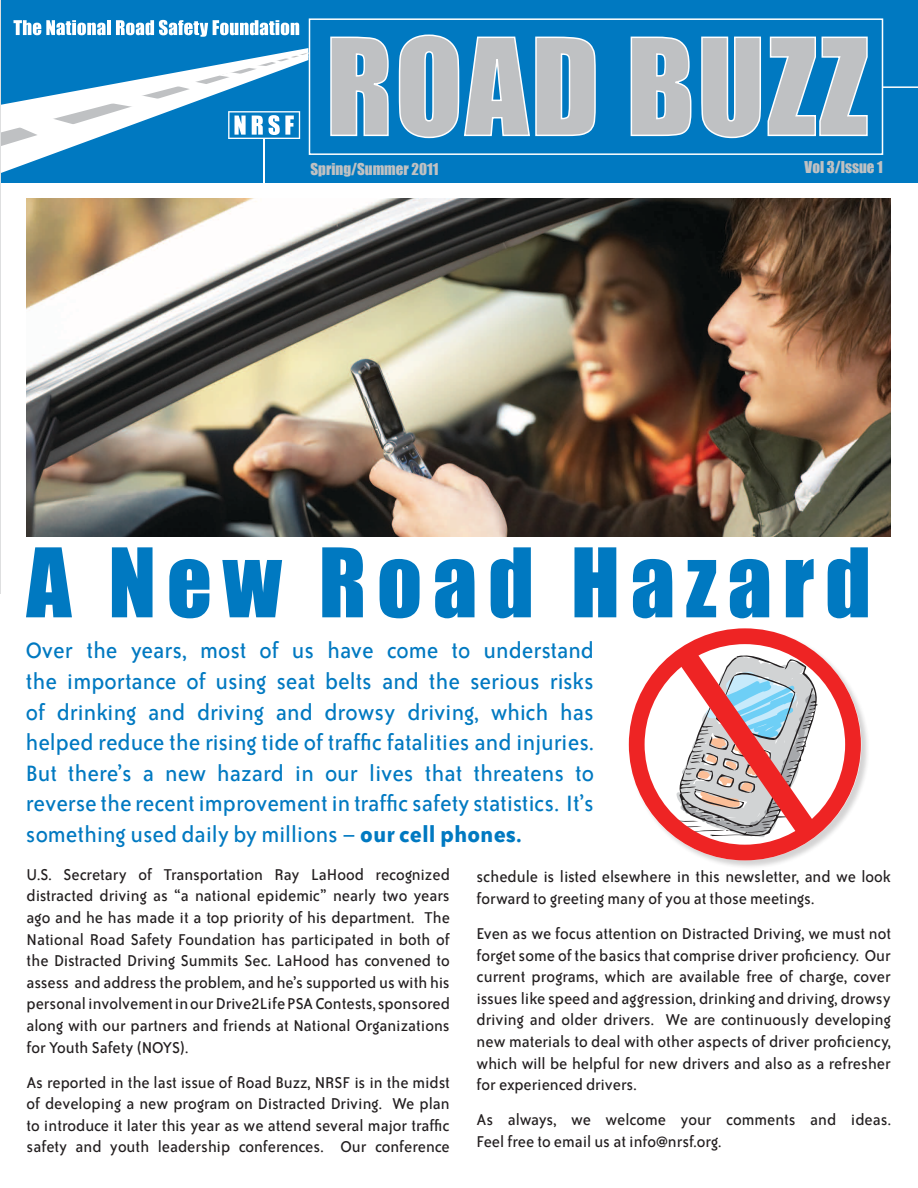
<style>
.page{position:relative;width:918px;height:1188px;background:#fff}
.page>*{position:absolute;margin:0;border:0;box-sizing:border-box;transform-origin:0 0}
.t1{font:124.05px "Impact";letter-spacing:.02em;color:#bfc1c3}
.t2{font:88.5px "Impact";letter-spacing:.12em;color:#0079c1}
.t3{font:25.5px/30.6px "Bailey Sans ITC";color:#0079c1;text-align:justify}
.t4{font:18px/21.6px "Bailey Sans ITC";color:#231f20;text-align:justify}
.t5{font:15px "Impact";color:#bfc1c3}
.s1{font-weight:700}
</style>
<div class="page">
<div style="left:0;top:0;width:918px;height:183px;background:#0079c1"></div>
<hr style="left:264px;top:138px;width:1px;height:45px;background:#fff">
<svg style="left:13px;top:20px;width:93px;height:15px"></svg>
<hr style="left:107px;top:20px;width:4px;height:15px;background:#fff">
<svg style="left:116px;top:20px;width:183px;height:17px"></svg>
<svg style="left:1px;top:48px;width:308px;height:125px"></svg>
<svg style="left:330px;top:36px;width:59px;height:101px"></svg>
<svg style="left:398px;top:34px;width:198px;height:105px"></svg>
<svg style="left:630px;top:36px;width:62px;height:101px"></svg>
<svg style="left:701px;top:36px;width:167px;height:103px"></svg>
<div style="left:309px;top:18px;width:574px;height:137px;border:2px solid #fff"></div>
<hr style="left:882px;top:86px;width:36px;height:2px;background:#fff">
<img style="left:27px;top:199px;width:863px;height:338px">
<hr style="left:0;top:0;width:1px;height:594px;background:#dedfe0">
<div style="left:628px;top:628px;width:242px;height:241px;background:#231f20;opacity:.2"></div>
<svg style="left:629px;top:628px;width:232px;height:232px"></svg>
<svg style="left:665px;top:648px;width:155px;height:194px"></svg>
<h1 class="t1" style="left:326px;top:-10px;width:544px">ROAD BUZZ</h1>
<p class="t5" style="left:310px;top:157px;width:129px">Spring/Summer 2011</p>
<p class="t5" style="left:805px;top:156px;width:80px">Vol 3/Issue 1</p>
<h2 class="t2" style="left:27px;top:514px;width:846px">A New Road Hazard</h2>
<p class="t3" style="left:26px;top:636px;width:570px">Over the years, most of us have come to understand the importance of using seat belts and the serious risks of drinking and driving and drowsy driving, which has helped reduce the rising tide of traffic fatalities and injuries.<br>But there’s a new hazard in our lives that threatens to reverse the recent improvement in traffic safety statistics. It’s something used daily by millions – <span class="s1">our cell phones.</span></p>
<p class="t4" style="left:27px;top:864px;width:425px">U.S. Secretary of Transportation Ray LaHood recognized distracted driving as “a national epidemic” nearly two years ago and he has made it a top priority of his department. The National Road Safety Foundation has participated in both of the Distracted Driving Summits Sec. LaHood has convened to assess and address the problem, and he’s supported us with his personal involvement in our Drive2Life PSA Contests, sponsored along with our partners and friends at National Organizations for Youth Safety (NOYS).</p>
<p class="t4" style="left:27px;top:1072px;width:425px">As reported in the last issue of Road Buzz, NRSF is in the midst of developing a new program on Distracted Driving. We plan to introduce it later this year as we attend several major traffic safety and youth leadership conferences. Our conference</p>
<p class="t4" style="left:477px;top:866px;width:416px">schedule is listed elsewhere in this newsletter, and we look forward to greeting many of you at those meetings.</p>
<p class="t4" style="left:477px;top:923px;width:416px">Even as we focus attention on Distracted Driving, we must not forget some of the basics that comprise driver proficiency. Our current programs, which are available free of charge, cover issues like speed and aggression, drinking and driving, drowsy driving and older drivers. We are continuously developing new materials to deal with other aspects of driver proficiency, which will be helpful for new drivers and also as a refresher for experienced drivers.</p>
<p class="t4" style="left:477px;top:1109px;width:416px">As always, we welcome your comments and ideas.<br>Feel free to email us at info@nrsf.org.</p>
</div>
